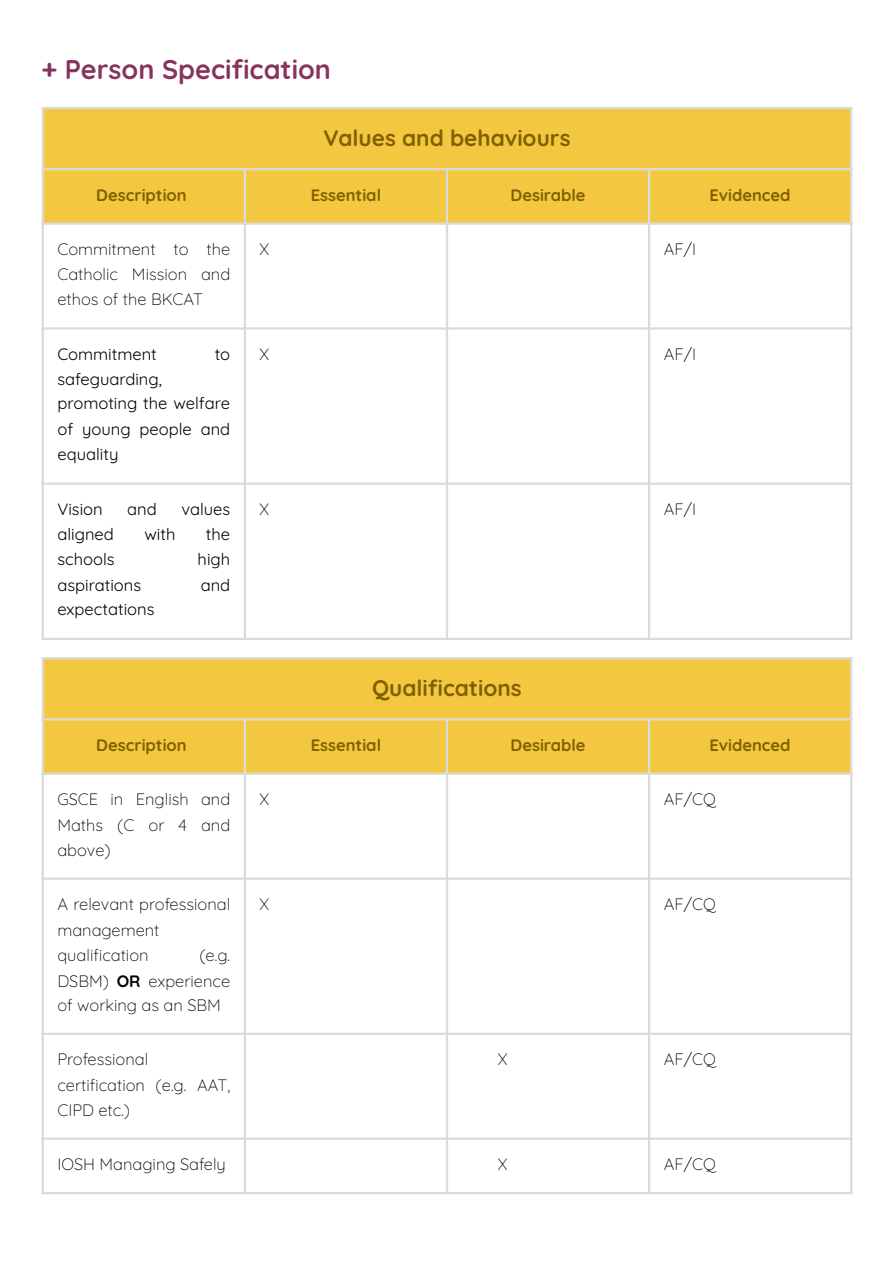
<style>
.page{position:relative;width:894px;height:1263px;background:#fff}
.page>*{position:absolute;margin:0;border:0;box-sizing:border-box;transform-origin:0 0}
.t1{font:700 27px "Quicksand";color:#87345f}
.t2{font:700 22.5px "Quicksand";color:#806000}
.t3{font:300 16.5px/25.3px "Quicksand";color:#000;text-align:justify}
.t4{font:16.5px/25.2px "Quicksand";color:#000}
.t5{font:700 16.5px "Quicksand";color:#806000}
.s1{font-weight:700}
</style>
<div class="page">
<div style="left:44px;top:109px;width:805px;height:114px;background:#f4c740"></div>
<hr style="left:42px;top:109px;width:2px;height:529px;background:#dbdbdb">
<hr style="left:244px;top:170px;width:2px;height:468px;background:#dbdbdb">
<hr style="left:446px;top:170px;width:2px;height:468px;background:#dbdbdb">
<hr style="left:647px;top:170px;width:3px;height:468px;background:#dbdbdb">
<hr style="left:849px;top:109px;width:3px;height:529px;background:#dbdbdb">
<hr style="left:42px;top:107px;width:810px;height:2px;background:#dbdbdb">
<hr style="left:42px;top:168px;width:810px;height:2px;background:#dbdbdb">
<hr style="left:42px;top:223px;width:810px;height:2px;background:#dbdbdb">
<hr style="left:42px;top:327px;width:810px;height:3px;background:#dbdbdb">
<hr style="left:42px;top:483px;width:810px;height:2px;background:#dbdbdb">
<hr style="left:42px;top:638px;width:810px;height:2px;background:#dbdbdb">
<div style="left:44px;top:659px;width:805px;height:114px;background:#f4c740"></div>
<hr style="left:42px;top:659px;width:2px;height:533px;background:#dbdbdb">
<hr style="left:244px;top:720px;width:2px;height:472px;background:#dbdbdb">
<hr style="left:446px;top:720px;width:2px;height:472px;background:#dbdbdb">
<hr style="left:647px;top:720px;width:3px;height:472px;background:#dbdbdb">
<hr style="left:849px;top:659px;width:3px;height:533px;background:#dbdbdb">
<hr style="left:42px;top:657px;width:810px;height:2px;background:#dbdbdb">
<hr style="left:42px;top:718px;width:810px;height:2px;background:#dbdbdb">
<hr style="left:42px;top:773px;width:810px;height:2px;background:#dbdbdb">
<hr style="left:42px;top:877px;width:810px;height:3px;background:#dbdbdb">
<hr style="left:42px;top:1033px;width:810px;height:2px;background:#dbdbdb">
<hr style="left:42px;top:1137px;width:810px;height:3px;background:#dbdbdb">
<hr style="left:42px;top:1192px;width:810px;height:2px;background:#dbdbdb">
<h1 class="t1" style="left:42px;top:52px;width:291px">+ Person Specification</h1>
<p class="t2" style="left:323px;top:124px;width:248px">Values and behaviours</p>
<p class="t5" style="left:96px;top:184px;width:92px">Description</p>
<p class="t5" style="left:310px;top:184px;width:72px">Essential</p>
<p class="t5" style="left:510px;top:184px;width:77px">Desirable</p>
<p class="t5" style="left:709px;top:184px;width:82px">Evidenced</p>
<p class="t3" style="left:57px;top:237px;width:174px;line-height:24.8px">Commitment to the Catholic Mission and ethos of the BKCAT</p>
<p class="t3" style="left:259px;top:236px;width:11px">X</p>
<p class="t3" style="left:663px;top:236px;width:34px">AF/I</p>
<p class="t4" style="left:57px;top:341px;width:101px">Commitment</p>
<p class="t4" style="left:215px;top:341px;width:17px">to</p>
<p class="t4" style="left:57px;top:366px;width:174px">safeguarding, promoting the welfare of young people and equality</p>
<p class="t4" style="left:57px;top:496px;width:47px">Vision</p>
<p class="t4" style="left:127px;top:496px;width:31px">and</p>
<p class="t4" style="left:181px;top:496px;width:50px">values</p>
<p class="t4" style="left:57px;top:521px;width:58px">aligned</p>
<p class="t4" style="left:144px;top:521px;width:32px">with</p>
<p class="t4" style="left:206px;top:521px;width:26px">the</p>
<p class="t4" style="left:57px;top:546px;width:59px">schools</p>
<p class="t4" style="left:197px;top:546px;width:34px">high</p>
<p class="t4" style="left:57px;top:572px;width:85px">aspirations</p>
<p class="t4" style="left:201px;top:572px;width:31px">and</p>
<p class="t4" style="left:57px;top:596px;width:98px">expectations</p>
<p class="t3" style="left:259px;top:341px;width:11px">X</p>
<p class="t3" style="left:663px;top:341px;width:34px">AF/I</p>
<p class="t3" style="left:259px;top:496px;width:11px">X</p>
<p class="t3" style="left:663px;top:496px;width:34px">AF/I</p>
<p class="t2" style="left:372px;top:674px;width:151px">Qualifications</p>
<p class="t5" style="left:96px;top:734px;width:92px">Description</p>
<p class="t5" style="left:310px;top:734px;width:72px">Essential</p>
<p class="t5" style="left:510px;top:734px;width:77px">Desirable</p>
<p class="t5" style="left:709px;top:734px;width:82px">Evidenced</p>
<p class="t3" style="left:57px;top:786px;width:174px">GSCE in English and Maths (C or 4 and above)</p>
<p class="t3" style="left:259px;top:786px;width:11px">X</p>
<p class="t3" style="left:663px;top:786px;width:54px">AF/CQ</p>
<p class="t3" style="left:57px;top:891px;width:174px;text-align:left">A relevant professional management qualification</p>
<p class="t3" style="left:259px;top:891px;width:11px">X</p>
<p class="t3" style="left:663px;top:891px;width:54px">AF/CQ</p>
<p class="t3" style="left:57px;top:942px;width:174px;text-indent:142px">(e.g.<br>DSBM) <span class="s1">OR</span> experience of working as an SBM</p>
<p class="t3" style="left:57px;top:1046px;width:174px;text-align:left">Professional certification (e.g. AAT,<br>CIPD etc.)</p>
<p class="t3" style="left:497px;top:1046px;width:11px">X</p>
<p class="t3" style="left:663px;top:1046px;width:54px">AF/CQ</p>
<p class="t3" style="left:57px;top:1151px;width:170px">IOSH Managing Safely</p>
<p class="t3" style="left:497px;top:1151px;width:11px">X</p>
<p class="t3" style="left:663px;top:1151px;width:54px">AF/CQ</p>
</div>
